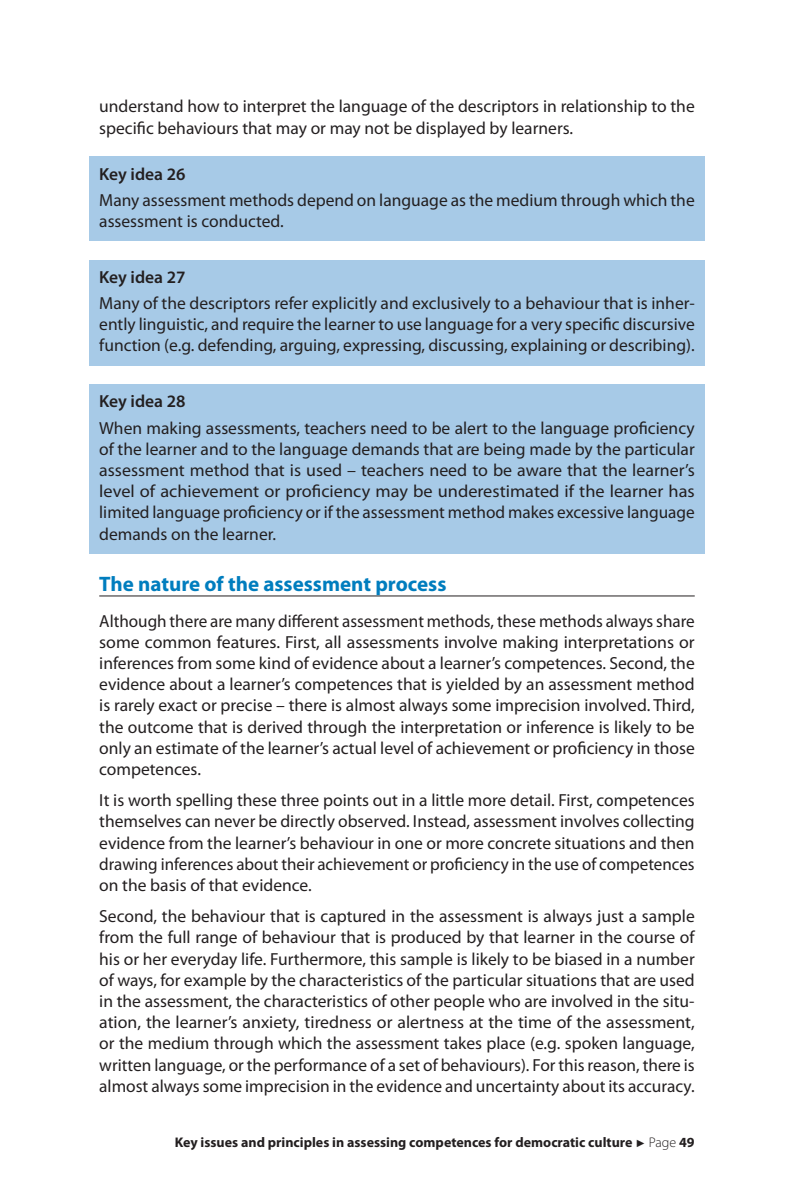
<style>
.page{position:relative;width:794px;height:1191px;background:#fff}
.page>*{position:absolute;margin:0;border:0;box-sizing:border-box;transform-origin:0 0}
.Titre_avec_filet{font:700 21px "Myriad Pro";color:#007dbe}
.Texte{font:17.5px/21.2px "Myriad Pro";color:#231f20;text-align:justify}
.Boxt-text{font:17.5px/21.2px "Myriad Pro";color:#231f20;text-align:justify}
.Box-Header{font:600 17.5px "Myriad Pro";color:#231f20}
.t1{font:700 14px "Myriad Pro";color:#231f20}
.s1{font-family:"Arial";font-weight:400;font-size:10.5px}
.s2{font-weight:300}
</style>
<div class="page">
<div style="left:89px;top:156px;width:615px;height:38px;background:#a7cae7"></div>
<div style="left:89px;top:183px;width:615px;height:58px;background:#a7cae7"></div>
<div style="left:89px;top:260px;width:615px;height:37px;background:#a7cae7"></div>
<div style="left:89px;top:286px;width:615px;height:80px;background:#a7cae7"></div>
<div style="left:89px;top:384px;width:615px;height:38px;background:#a7cae7"></div>
<div style="left:89px;top:410px;width:615px;height:144px;background:#a7cae7"></div>
<hr style="left:99px;top:595px;width:595px;height:1px;background:#231f20">
<p class="Texte" style="left:99px;top:96px;width:597px">understand how to interpret the language of the descriptors in relationship to the specific behaviours that may or may not be displayed by learners.</p>
<p class="Box-Header" style="left:99px;top:163px;width:88px">Key idea 26</p>
<p class="Boxt-text" style="left:99px;top:189px;width:597px">Many assessment methods depend on language as the medium through which the assessment is conducted.</p>
<p class="Box-Header" style="left:99px;top:266px;width:88px">Key idea 27</p>
<p class="Boxt-text" style="left:99px;top:292px;width:597px">Many of the descriptors refer explicitly and exclusively to a behaviour that is inher&shy;ently linguistic, and require the learner to use language for a very specific discursive function (e.g. defending, arguing, expressing, discussing, explaining or describing).</p>
<p class="Box-Header" style="left:99px;top:390px;width:88px">Key idea 28</p>
<p class="Boxt-text" style="left:99px;top:417px;width:597px">When making assessments, teachers need to be alert to the language proficiency of the learner and to the language demands that are being made by the particular assessment method that is used – teachers need to be aware that the learner’s level of achievement or proficiency may be underestimated if the learner has limited language proficiency or if the assessment method makes excessive language demands on the learner.</p>
<p class="Titre_avec_filet" style="left:99px;top:570px;width:349px">The nature of the assessment process</p>
<p class="Texte" style="left:99px;top:610px;width:597px">Although there are many different assessment methods, these methods always share some common features. First, all assessments involve making interpretations or inferences from some kind of evidence about a learner’s competences. Second, the evidence about a learner’s competences that is yielded by an assessment method is rarely exact or precise – there is almost always some imprecision involved. Third, the outcome that is derived through the interpretation or inference is likely to be only an estimate of the learner’s actual level of achievement or proficiency in those competences.</p>
<p class="Texte" style="left:99px;top:789px;width:597px">It is worth spelling these three points out in a little more detail. First, competences themselves can never be directly observed. Instead, assessment involves collecting evidence from the learner’s behaviour in one or more concrete situations and then drawing inferences about their achievement or proficiency in the use of competences on the basis of that evidence.</p>
<p class="Texte" style="left:99px;top:905px;width:597px">Second, the behaviour that is captured in the assessment is always just a sample from the full range of behaviour that is produced by that learner in the course of his or her everyday life. Furthermore, this sample is likely to be biased in a number of ways, for example by the characteristics of the particular situations that are used in the assessment, the characteristics of other people who are involved in the situ&shy;ation, the learner’s anxiety, tiredness or alertness at the time of the assessment, or the medium through which the assessment takes place (e.g. spoken language, written language, or the performance of a set of behaviours). For this reason, there is almost always some imprecision in the evidence and uncertainty about its accuracy.</p>
<p class="t1" style="left:175px;top:1132px;width:521px">Key issues and principles in assessing competences for democratic culture <span class="s1">►</span> <span class="s2">Page</span> 49</p>
</div>
